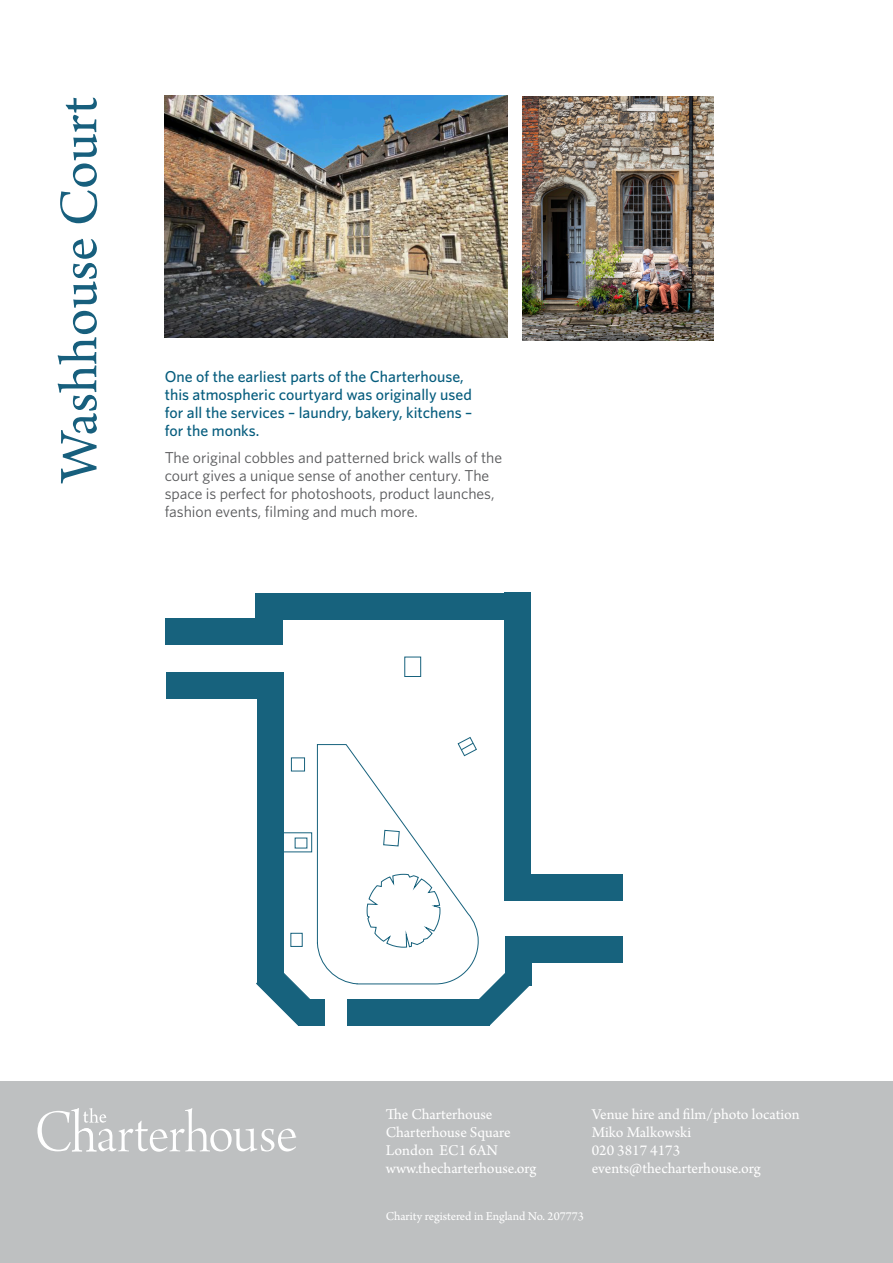
<style>
.page{position:relative;width:893px;height:1263px;background:#fff}
.page>*{position:absolute;margin:0;border:0;box-sizing:border-box;transform-origin:0 0}
.t1{font:57px "Arno Pro";color:#175f7d}
.Body_copy{font:15.75px/18px "Whitney";letter-spacing:-.005em;color:#57585a}
.t2{font:15.75px/18px "Arno Pro";color:#fff}
.First_Para{font:500 15.75px/18px "Whitney";color:#055c7d}
.t3{font:12.75px "Arno Pro";letter-spacing:-.005em;color:#fff}
</style>
<div class="page">
<div style="left:166px;top:672px;width:117px;height:27px;background:#17627d"></div>
<div style="left:165px;top:618px;width:117px;height:27px;background:#17627d"></div>
<div style="left:505px;top:874px;width:118px;height:26px;background:#17627d"></div>
<div style="left:505px;top:937px;width:117px;height:26px;background:#17627d"></div>
<div style="left:255px;top:593px;width:274px;height:26px;background:#17627d"></div>
<div style="left:257px;top:687px;width:26px;height:297px;background:#17627d"></div>
<div style="left:504px;top:592px;width:26px;height:308px;background:#17627d"></div>
<div style="left:405px;top:657px;width:16px;height:20px;border:1px solid #17627d"></div>
<svg style="left:256px;top:737px;width:276px;height:289px"></svg>
<div style="left:0;top:1081px;width:893px;height:182px;background:#bec0c1"></div>
<svg style="left:37px;top:1108px;width:259px;height:44px"></svg>
<img style="left:165px;top:96px;width:343px;height:242px">
<img style="left:522px;top:97px;width:191px;height:244px">
<p class="t1" style="left:47px;top:482px;width:386px;rotate:-90deg">Washhouse Court</p>
<p class="First_Para" style="left:165px;top:367px;width:309px">One of the earliest parts of the Charterhouse, this atmospheric courtyard was originally used for all the services – laundry, bakery, kitchens – for the monks.</p>
<p class="Body_copy" style="left:165px;top:448px;width:339px">The original cobbles and patterned brick walls of the court gives a unique sense of another century. The space is perfect for photoshoots, product launches, fashion events, filming and much more.</p>
<p class="t2" style="left:386px;top:1106px;width:108px">The Charterhouse</p>
<p class="t2" style="left:386px;top:1124px;width:126px">Charterhouse Square<br>London EC1 6AN</p>
<p class="t2" style="left:386px;top:1160px;width:152px">www.thecharterhouse.org</p>
<p class="t2" style="left:592px;top:1106px;width:209px">Venue hire and film/photo location</p>
<p class="t2" style="left:592px;top:1124px;width:101px">Miko Malkowski<br>020 3817 4173</p>
<p class="t2" style="left:592px;top:1160px;width:170px">events@thecharterhouse.org</p>
<p class="t3" style="left:386px;top:1208px;width:200px">Charity registered in England No. 207773</p>
</div>
